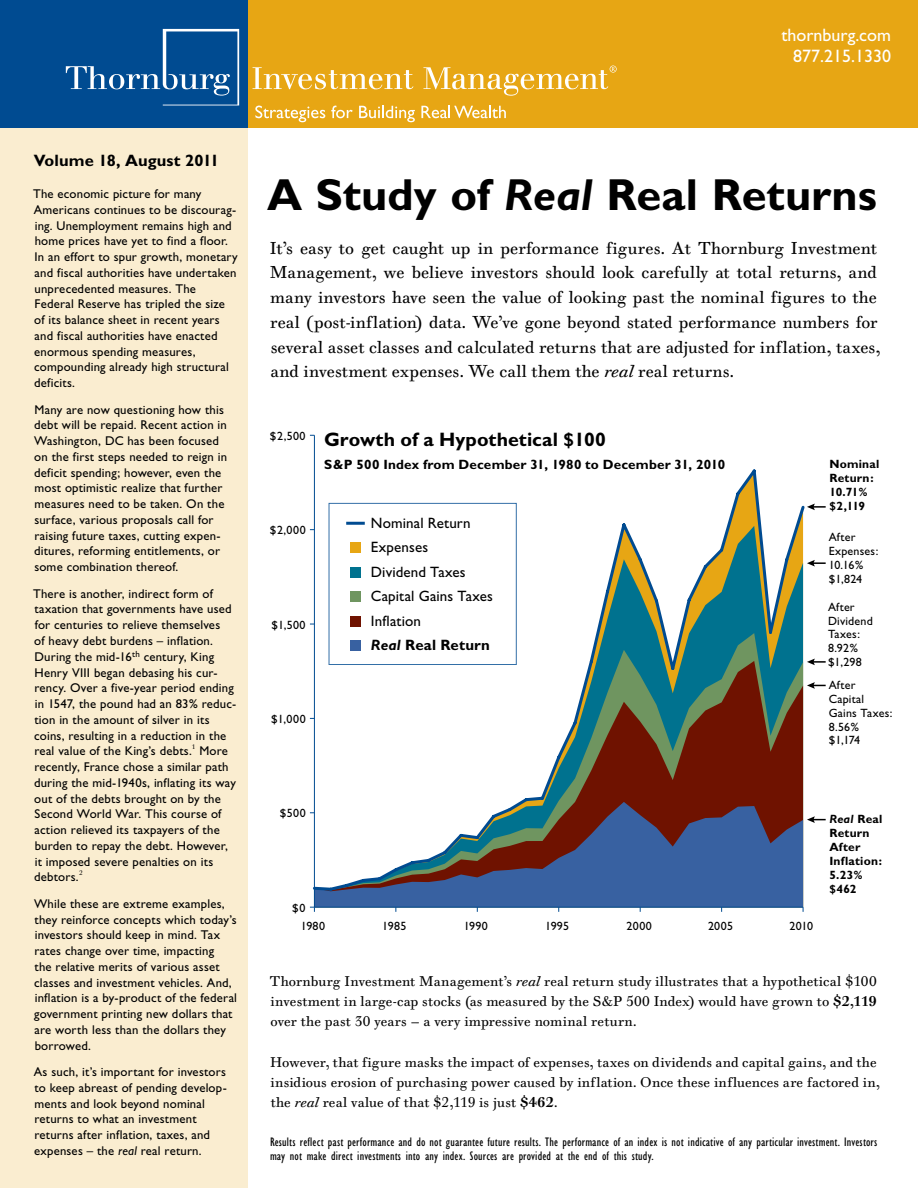
<style>
.page{position:relative;width:918px;height:1188px;background:#fff}
.page>*{position:absolute;margin:0;border:0;box-sizing:border-box;transform-origin:0 0}
.t1{font:700 45px "Gill Sans";color:#000}
.t2{font:700 19.5px "Gill Sans";letter-spacing:.005em;color:#000}
.t3{font:18px/21px "Gill Sans";color:#fff;text-align:right}
.t4{font:16.5px/24.8px "Walbaum Tx N";color:#000}
.t5{font:700 16.5px "Gill Sans";letter-spacing:.005em;color:#000}
.t6{font:15px "Gill Sans";letter-spacing:.01em;color:#000}
.t7{font:700 15px "Gill Sans";letter-spacing:.01em;color:#000}
.t8{font:13.5px/20.2px "Walbaum Tx N";letter-spacing:.01em;color:#000;text-align:justify}
.t9{font:700 13.5px "Gill Sans";letter-spacing:.015em;color:#000}
.t10{font:12.75px/15.8px "Gill Sans";letter-spacing:.015em;color:#000}
.t11{font:condensed 12.75px/14.1px "Gill Sans";letter-spacing:.015em;color:#000}
.t12{font:12px/13.8px "Gill Sans";letter-spacing:.02em;color:#000}
.t13{font:700 12px/13.8px "Gill Sans";letter-spacing:.02em;color:#000}
.t14{font:6.3px "Walbaum Tx N";color:#000}
.s1{font-style:italic}
.s2{font-family:"Walbaum Text";font-style:italic}
.s3{font-weight:700}
</style>
<div class="page">
<div style="left:0;top:124px;width:248px;height:1064px;background:#faedd0"></div>
<div style="left:248px;top:0;width:670px;height:127px;background:#e7a614"></div>
<div style="left:0;top:0;width:248px;height:127px;background:#004b91"></div>
<svg style="left:253px;top:67px;width:160px;height:22px"></svg>
<svg style="left:66px;top:29px;width:173px;height:76px"></svg>
<svg style="left:423px;top:66px;width:194px;height:30px"></svg>
<svg style="left:255px;top:106px;width:70px;height:16px"></svg>
<svg style="left:331px;top:105px;width:22px;height:13px"></svg>
<svg style="left:359px;top:106px;width:56px;height:16px"></svg>
<svg style="left:421px;top:106px;width:85px;height:12px"></svg>
<svg style="left:315px;top:893px;width:488px;height:14px;background:#3660a0"></svg>
<hr style="left:314px;top:435px;width:1px;height:472px;background:#004b91">
<hr style="left:314px;top:907px;width:489px;height:1px;background:#004b91">
<svg style="left:310px;top:907px;width:5px;height:5px"></svg>
<svg style="left:311px;top:467px;width:494px;height:426px"></svg>
<svg style="left:807px;top:659px;width:18px;height:6px"></svg>
<svg style="left:807px;top:682px;width:18px;height:7px"></svg>
<svg style="left:807px;top:560px;width:18px;height:7px"></svg>
<svg style="left:807px;top:504px;width:18px;height:6px"></svg>
<svg style="left:807px;top:816px;width:18px;height:7px"></svg>
<h3 class="t3" style="left:781px;top:24px;width:111px">thornburg.com<br>877.215.1330</h3>
<p class="t5" style="left:34px;top:151px;width:187px">Volume 18, August 2011</p>
<p class="t10" style="left:33px;top:186px;width:206px">The economic picture for many Americans continues to be discourag&shy;ing. Unemployment remains high and home prices have yet to find a floor.<br>In an effort to spur growth, monetary and fiscal authorities have undertaken unprecedented measures. The<br>Federal Reserve has tripled the size<br>of its balance sheet in recent years and fiscal authorities have enacted enormous spending measures, compounding already high structural deficits.</p>
<p class="t10" style="left:34px;top:401px;width:195px">Many are now questioning how this debt will be repaid. Recent action in Washington, DC has been focused on the first steps needed to reign in deficit spending; however, even the most optimistic realize that further measures need to be taken. On the surface, various proposals call for raising future taxes, cutting expen&shy;ditures, reforming entitlements, or some combination thereof.</p>
<p class="t10" style="left:33px;top:585px;width:205px">There is another, indirect form of taxation that governments have used for centuries to relieve themselves<br>of heavy debt burdens – inflation.<br>During the mid-16<sup>th</sup> century, King Henry VIII began debasing his cur&shy;rency. Over a five-year period ending in 1547, the pound had an 83% reduc&shy;tion in the amount of silver in its coins, resulting in a reduction in the real value of the King’s debts.</p>
<p class="t14" style="left:192px;top:743px;width:5px">1</p>
<p class="t10" style="left:34px;top:743px;width:203px;text-indent:165px">More recently, France chose a similar path during the mid-1940s, inflating its way out of the debts brought on by the<br>Second World War. This course of action relieved its taxpayers of the burden to repay the debt. However, it imposed severe penalties on its debtors.</p>
<p class="t14" style="left:79px;top:869px;width:5px">2</p>
<p class="t10" style="left:34px;top:896px;width:205px">While these are extreme examples, they reinforce concepts which today’s investors should keep in mind. Tax rates change over time, impacting<br>the relative merits of various asset classes and investment vehicles. And, inflation is a by-product of the federal government printing new dollars that are worth less than the dollars they borrowed.</p>
<p class="t10" style="left:34px;top:1064px;width:195px">As such, it’s important for investors to keep abreast of pending develop&shy;ments and look beyond nominal returns to what an investment returns after inflation, taxes, and expenses – the <span class="s1">real</span> real return.</p>
<h1 class="t1" style="left:267px;top:168px;width:611px">A Study of <span class="s1">Real</span> Real Returns</h1>
<p class="t4" style="left:270px;top:236px;width:612px">It’s easy to get caught up in performance figures. At Thornburg Investment Management, we believe investors should look carefully at total returns, and many investors have seen the value of looking past the nominal figures to the real (post-inflation) data. We’ve gone beyond stated performance numbers for several asset classes and calculated returns that are adjusted for inflation, taxes, and investment expenses. We call them the <span class="s2">real</span> real returns.</p>
<p class="t12" style="left:270px;top:429px;width:37px">$2,500</p>
<p class="t12" style="left:270px;top:523px;width:37px">$2,000</p>
<p class="t12" style="left:271px;top:618px;width:36px">$1,500</p>
<h2 class="t2" style="left:324px;top:427px;width:284px">Growth of a Hypothetical $100</h2>
<p class="t9" style="left:324px;top:456px;width:403px">S&amp;P 500 Index from December 31, 1980 to December 31, 2010</p>
<p class="t6" style="left:371px;top:514px;width:101px">Nominal Return</p>
<p class="t6" style="left:371px;top:539px;width:59px">Expenses</p>
<p class="t6" style="left:371px;top:563px;width:96px">Dividend Taxes</p>
<p class="t6" style="left:371px;top:588px;width:124px">Capital Gains Taxes</p>
<p class="t6" style="left:371px;top:612px;width:52px">Inflation</p>
<p class="t7" style="left:371px;top:636px;width:121px"><span class="s1">Real</span> Real Return</p>
<p class="t12" style="left:271px;top:712px;width:36px">$1,000</p>
<p class="t13" style="left:829px;top:457px;width:52px">Nominal<br>Return:<br>10.71% $2,119</p>
<p class="t12" style="left:829px;top:530px;width:51px">After<br>Expenses:<br>10.16% $1,824</p>
<p class="t12" style="left:828px;top:600px;width:46px">After<br>Dividend<br>Taxes:<br>8.92% $1,298</p>
<p class="t12" style="left:829px;top:678px;width:65px">After<br>Capital<br>Gains Taxes:<br>8.56% $1,174</p>
<p class="t12" style="left:280px;top:807px;width:28px">$500</p>
<p class="t12" style="left:292px;top:901px;width:15px">$0</p>
<p class="t12" style="left:301px;top:919px;width:26px">1980</p>
<p class="t12" style="left:382px;top:919px;width:26px">1985</p>
<p class="t12" style="left:464px;top:919px;width:26px">1990</p>
<p class="t12" style="left:545px;top:919px;width:25px">1995</p>
<p class="t12" style="left:627px;top:919px;width:27px">2000</p>
<p class="t12" style="left:708px;top:919px;width:27px">2005</p>
<p class="t12" style="left:789px;top:919px;width:25px">2010</p>
<p class="t13" style="left:829px;top:812px;width:55px"><span class="s1">Real</span> Real<br>Return<br>After<br>Inflation:<br>5.23% $462</p>
<p class="t8" style="left:270px;top:971px;width:608px">Thornburg Investment Management’s <span class="s2">real</span> real return study illustrates that a hypothetical $100 investment in large-cap stocks (as measured by the S&amp;P 500 Index) would have grown to <span class="s3">$2,119 </span>over the past 30 years — a very impressive nominal return.</p>
<p class="t8" style="left:270px;top:1052px;width:611px;text-align:left">However, that figure masks the impact of expenses, taxes on dividends and capital gains, and the insidious erosion of purchasing power caused by inflation. Once these influences are factored in, the <span class="s2">real</span> real value of that $2,119 is just <span class="s3">$462</span>.</p>
<p class="t11" style="left:270px;top:1135px;width:609px">Results reflect past performance and do not guarantee future results. The performance of an index is not indicative of any particular investment. Investors may not make direct investments into any index. Sources are provided at the end of this study.</p>
</div>
